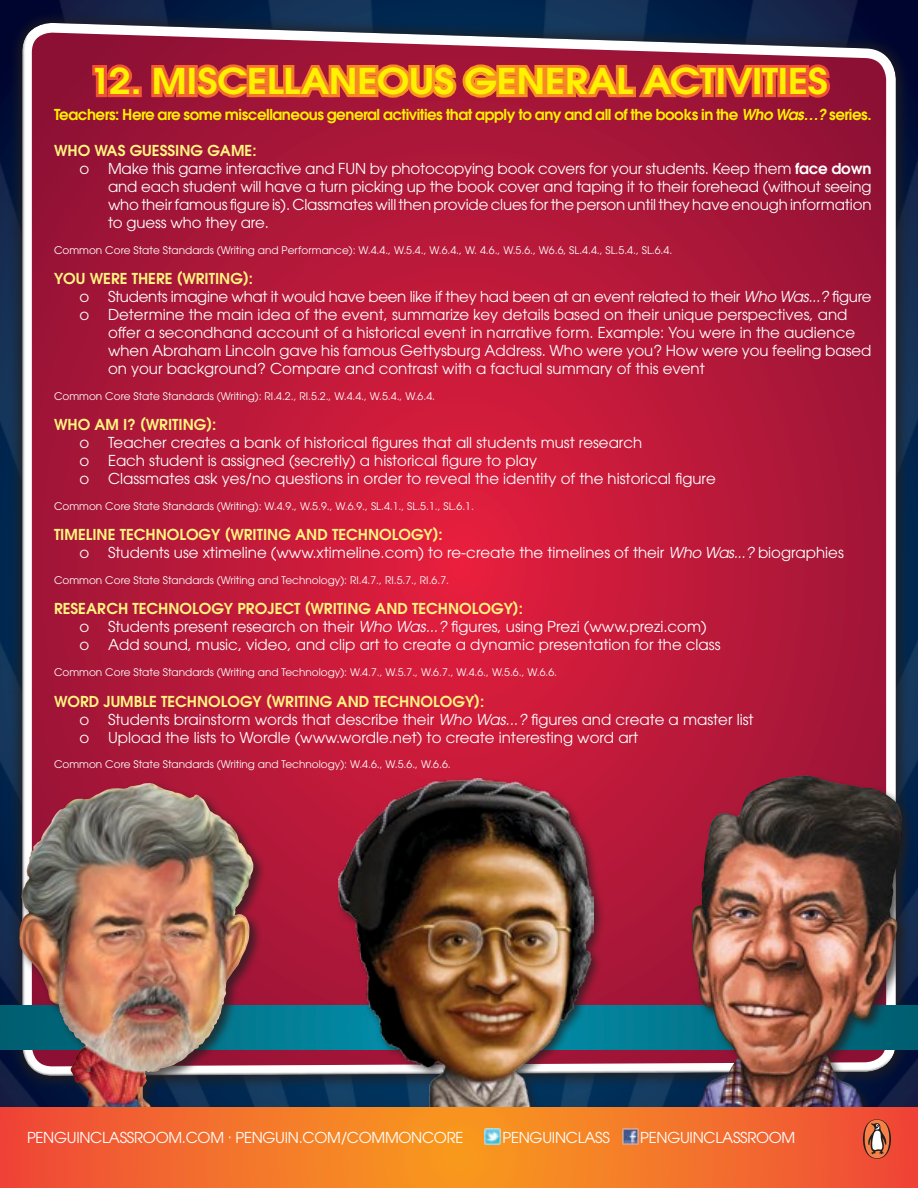
<style>
.page{position:relative;width:918px;height:1188px;background:#fff}
.page>*{position:absolute;margin:0;border:0;box-sizing:border-box;transform-origin:0 0}
.t1{font:600 35.4px "ITC Avant Garde Std";letter-spacing:-.015em;color:#fff100;scale:1.1 1}
.t2{font:15px "ITC Avant Garde Std";color:#fff}
.t3{font:600 15px "ITC Avant Garde Std";color:#fff580}
.t4{font:15px "ITC Avant Garde Std";letter-spacing:-.02em;color:#fff}
.t5{font:600 15px "ITC Avant Garde Std";letter-spacing:-.03em;color:#fff100}
.t6{font:10.5px "ITC Avant Garde Std";color:#fff}
.s1{font-style:italic}
.s2{font-weight:600}
</style>
<div class="page">
<img style="left:0;top:0;width:918px;height:1107px">
<div style="left:8px;top:9px;width:902px;height:1081px;background:#221e1f;opacity:.75"></div>
<div style="left:21px;top:32px;width:874px;height:1045px;background:#221e1f;opacity:.75"></div>
<svg style="left:0;top:1005px;width:918px;height:45px;background:#027b92"></svg>
<div style="left:16px;top:780px;width:250px;height:408px;background:#221e1f;opacity:.75"></div>
<img style="left:19px;top:783px;width:131px;height:244px">
<div style="left:335px;top:775px;width:270px;height:413px;background:#221e1f;opacity:.75"></div>
<img style="left:338px;top:778px;width:255px;height:329px">
<div style="left:685px;top:772px;width:230px;height:395px;background:#221e1f;opacity:.75"></div>
<img style="left:688px;top:776px;width:214px;height:331px">
<svg style="left:89px;top:61px;width:46px;height:39px;background:#cb3934"></svg>
<svg style="left:148px;top:60px;width:685px;height:43px;background:#d3522e"></svg>
<svg style="left:0;top:1107px;width:918px;height:81px;background:#f3712b"></svg>
<img style="left:622px;top:1128px;width:16px;height:16px">
<img style="left:484px;top:1128px;width:16px;height:16px">
<svg style="left:863px;top:1119px;width:28px;height:40px"></svg>
<p class="t1" style="left:90px;top:58px;width:673px">12. MISCELLANEOUS GENERAL ACTIVITIES</p>
<p class="t5" style="left:54px;top:105px;width:819px">Teachers: Here are some miscellaneous general activities that apply to any and all of the books in the <span class="s1">Who Was…?</span> series.</p>
<p class="t3" style="left:54px;top:141px;width:204px">WHO WAS GUESSING GAME:</p>
<p class="t2" style="left:80px;top:159px;width:794px">o Make this game interactive and FUN by photocopying book covers for your students. Keep them <span class="s2">face down</span></p>
<p class="t2" style="left:108px;top:177px;width:765px">and each student will have a turn picking up the book cover and taping it to their forehead (without seeing</p>
<p class="t2" style="left:108px;top:195px;width:765px">who their famous figure is). Classmates will then provide clues for the person until they have enough information</p>
<p class="t2" style="left:108px;top:213px;width:163px">to guess who they are.</p>
<p class="t6" style="left:54px;top:243px;width:620px">Common Core State Standards (Writing and Performance): W.4.4., W.5.4., W.6.4., W. 4.6., W.5.6., W6.6, SL.4.4., SL.5.4., SL.6.4.</p>
<p class="t3" style="left:54px;top:269px;width:200px">YOU WERE THERE (WRITING):</p>
<p class="t4" style="left:80px;top:287px;width:794px">o Students imagine what it would have been like if they had been at an event related to their <span class="s1">Who Was...?</span> figure</p>
<p class="t2" style="left:80px;top:305px;width:770px">o Determine the main idea of the event, summarize key details based on their unique perspectives, and</p>
<p class="t2" style="left:108px;top:323px;width:749px">offer a secondhand account of a historical event in narrative form. Example: You were in the audience</p>
<p class="t2" style="left:108px;top:341px;width:765px">when Abraham Lincoln gave his famous Gettysburg Address. Who were you? How were you feeling based</p>
<p class="t2" style="left:108px;top:359px;width:598px">on your background? Compare and contrast with a factual summary of this event</p>
<p class="t6" style="left:54px;top:389px;width:383px">Common Core State Standards (Writing): RI.4.2., RI.5.2., W.4.4., W.5.4., W.6.4.</p>
<p class="t3" style="left:54px;top:415px;width:164px">WHO AM I? (WRITING):</p>
<p class="t2" style="left:80px;top:433px;width:564px">o Teacher creates a bank of historical figures that all students must research</p>
<p class="t2" style="left:80px;top:451px;width:459px">o Each student is assigned (secretly) a historical figure to play</p>
<p class="t2" style="left:80px;top:469px;width:638px">o Classmates ask yes/no questions in order to reveal the identity of the historical figure</p>
<p class="t6" style="left:54px;top:499px;width:422px">Common Core State Standards (Writing): W.4.9., W.5.9., W.6.9., SL.4.1., SL.5.1., SL.6.1.</p>
<p class="t3" style="left:54px;top:525px;width:390px">TIMELINE TECHNOLOGY (WRITING AND TECHNOLOGY):</p>
<p class="t2" style="left:80px;top:544px;width:766px">o Students use xtimeline (www.xtimeline.com) to re-create the timelines of their <span class="s1">Who Was...?</span> biographies</p>
<p class="t6" style="left:54px;top:573px;width:397px">Common Core State Standards (Writing and Technology): RI.4.7., RI.5.7., RI.6.7.</p>
<p class="t3" style="left:54px;top:599px;width:470px">RESEARCH TECHNOLOGY PROJECT (WRITING AND TECHNOLOGY):</p>
<p class="t2" style="left:80px;top:618px;width:629px">o Students present research on their <span class="s1">Who Was...?</span> figures, using Prezi (www.prezi.com)</p>
<p class="t2" style="left:80px;top:636px;width:643px">o Add sound, music, video, and clip art to create a dynamic presentation for the class</p>
<p class="t6" style="left:54px;top:666px;width:505px">Common Core State Standards (Writing and Technology): W.4.7., W.5.7., W.6.7., W.4.6., W.5.6., W.6.6.</p>
<p class="t3" style="left:54px;top:691px;width:432px">WORD JUMBLE TECHNOLOGY (WRITING AND TECHNOLOGY):</p>
<p class="t2" style="left:80px;top:710px;width:676px">o Students brainstorm words that describe their <span class="s1">Who Was...?</span> figures and create a master list</p>
<p class="t2" style="left:80px;top:728px;width:560px">o Upload the lists to Wordle (www.wordle.net) to create interesting word art</p>
<p class="t6" style="left:54px;top:758px;width:398px">Common Core State Standards (Writing and Technology): W.4.6., W.5.6., W.6.6.</p>
<p class="t4" style="left:27px;top:1128px;width:438px">PENGUINCLASSROOM.COM · PENGUIN.COM/COMMONCORE</p>
<p class="t4" style="left:502px;top:1128px;width:109px">PENGUINCLASS</p>
<p class="t4" style="left:640px;top:1128px;width:157px">PENGUINCLASSROOM</p>
</div>
